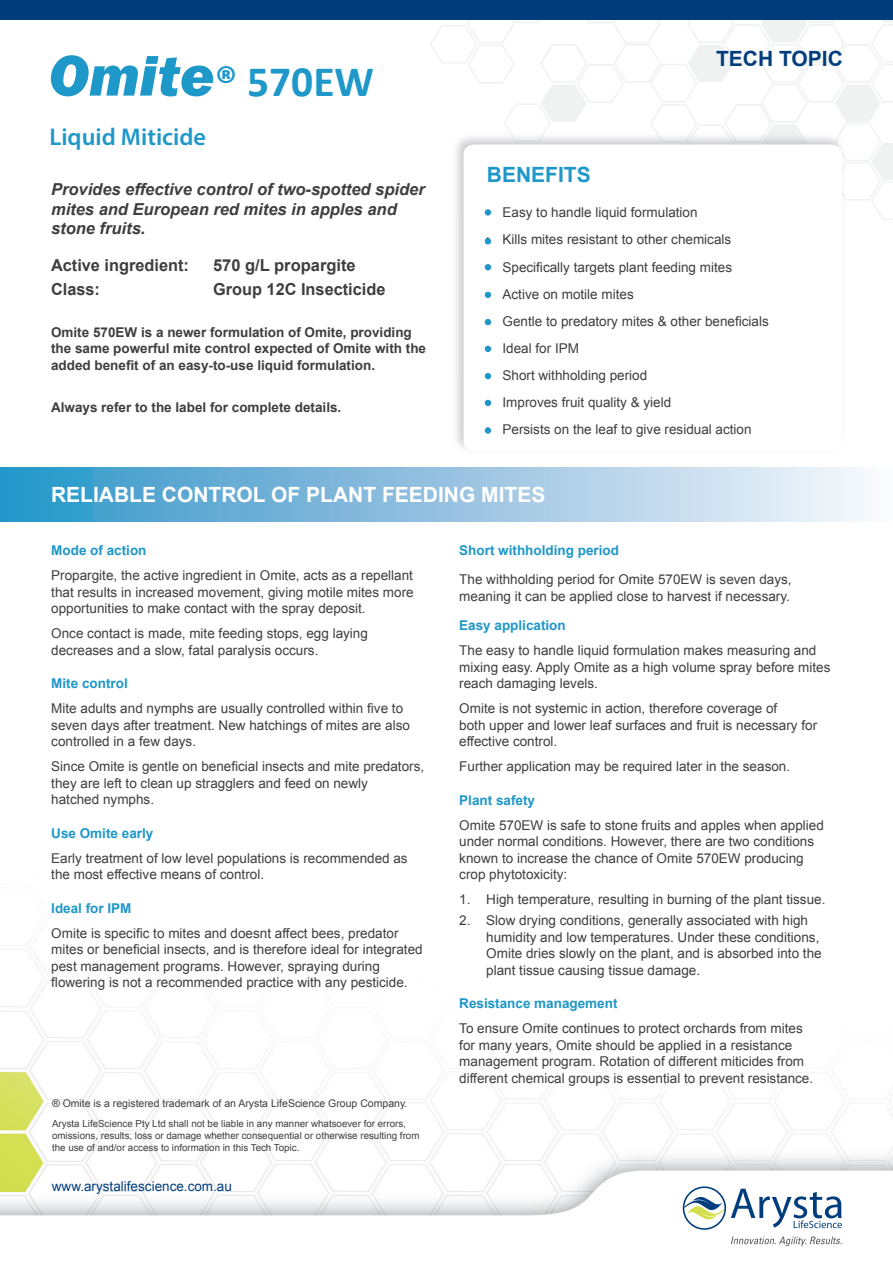
<style>
.page{position:relative;width:893px;height:1263px;background:#fff}
.page>*{position:absolute;margin:0;border:0;box-sizing:border-box;transform-origin:0 0}
.t1{font:700 43.5px "Calibri";color:#1e97c9}
.t2{font:600 24.3px "Myriad Pro";color:#1e97c9}
.t3{font:700 21px "Arial";color:#fff}
.t4{font:700 21px "Arial";color:#013d7d}
.t5{font:700 21px "Arial";color:#1e97c9}
.t6{font:italic 700 16.5px/19.5px "Arial";color:#3e3e3f}
.felsorolas{font:700 16.5px "Arial";color:#3e3e3f}
.para{font:700 16.5px "Arial";color:#3e3e3f}
.t7{font:13.5px/16.5px "Arial";color:#3e3e3f}
.para1{font:700 13.5px/16.5px "Arial";color:#3e3e3f}
.para1-2{font:700 13.5px "Arial";color:#1e97c9}
.t8{font:13.5px "Arial";color:#013d7d}
.t9{font:10.5px "Arial";color:#3e3e3f}
.t10{font:9.75px/12px "Arial";color:#3e3e3f}
.s1{font-family:"Franklin Gothic IT Cby BT";font-weight:800;font-style:italic;font-size:57px}
</style>
<div class="page">
<img style="left:0;top:928px;width:893px;height:319px">
<svg style="left:430px;top:19px;width:463px;height:201px"></svg>
<div style="left:0;top:468px;width:893px;height:54px;background:linear-gradient(to right,#2c93c7,#fdf7fb)"></div>
<svg style="left:683px;top:1186px;width:159px;height:44px"></svg>
<svg style="left:731px;top:1236px;width:111px;height:10px"></svg>
<div style="left:451px;top:132px;width:395px;height:323px;background:#bcbdc0;opacity:.75"></div>
<svg style="left:463px;top:145px;width:379px;height:306px"></svg>
<div style="left:485px;top:209px;width:6px;height:7px;background:#1e97c9;border-radius:50%"></div>
<svg style="left:485px;top:238px;width:6px;height:6px"></svg>
<svg style="left:485px;top:264px;width:6px;height:6px"></svg>
<svg style="left:485px;top:292px;width:6px;height:6px"></svg>
<svg style="left:485px;top:319px;width:6px;height:6px"></svg>
<svg style="left:485px;top:346px;width:6px;height:6px"></svg>
<svg style="left:485px;top:373px;width:6px;height:6px"></svg>
<svg style="left:485px;top:400px;width:6px;height:6px"></svg>
<div style="left:485px;top:427px;width:6px;height:7px;background:#1e97c9;border-radius:50%"></div>
<div style="left:0;top:0;width:893px;height:19px;background:#013d7d"></div>
<p class="t1" style="left:49px;top:53px;width:326px"><span class="s1">Omite</span>® 570EW</p>
<p class="t2" style="left:49px;top:121px;width:158px">Liquid Miticide</p>
<p class="t6" style="left:51px;top:180px;width:375px">Provides effective control of two-spotted spider mites and European red mites in apples and stone fruits.</p>
<p class="felsorolas" style="left:51px;top:254px;width:139px">Active ingredient:</p>
<p class="felsorolas" style="left:213px;top:254px;width:144px">570 g/L propargite</p>
<p class="para" style="left:51px;top:278px;width:51px">Class:</p>
<p class="para" style="left:213px;top:278px;width:174px">Group 12C Insecticide</p>
<p class="para1" style="left:51px;top:324px;width:377px">Omite 570EW is a newer formulation of Omite, providing the same powerful mite control expected of Omite with the added benefit of an easy-to-use liquid formulation.</p>
<p class="para1" style="left:51px;top:399px;width:292px">Always refer to the label for complete details.</p>
<p class="t5" style="left:487px;top:161px;width:105px">BENEFITS</p>
<p class="t4" style="left:716px;top:45px;width:128px">TECH TOPIC</p>
<p class="t7" style="left:485px;top:204px;width:214px">• Easy to handle liquid formulation</p>
<p class="t7" style="left:485px;top:232px;width:247px">• Kills mites resistant to other chemicals</p>
<p class="t7" style="left:485px;top:259px;width:248px">• Specifically targets plant feeding mites</p>
<p class="t7" style="left:485px;top:286px;width:150px">• Active on motile mites</p>
<p class="t7" style="left:485px;top:313px;width:285px">• Gentle to predatory mites &amp; other beneficials</p>
<p class="t7" style="left:485px;top:340px;width:95px">• Ideal for IPM</p>
<p class="t7" style="left:485px;top:367px;width:163px">• Short withholding period</p>
<p class="t7" style="left:485px;top:394px;width:187px">• Improves fruit quality &amp; yield</p>
<p class="t7" style="left:485px;top:421px;width:268px">• Persists on the leaf to give residual action</p>
<p class="t3" style="left:51px;top:480px;width:496px">RELIABLE CONTROL OF PLANT FEEDING MITES</p>
<p class="para1-2" style="left:51px;top:541px;width:97px">Mode of action</p>
<p class="t7" style="left:51px;top:567px;width:364px;text-align:justify">Propargite, the active ingredient in Omite, acts as a repellant that results in increased movement, giving motile mites more opportunities to make contact with the spray deposit.</p>
<p class="t7" style="left:51px;top:625px;width:318px">Once contact is made, mite feeding stops, egg laying decreases and a slow, fatal paralysis occurs.</p>
<p class="para1-2" style="left:51px;top:674px;width:78px">Mite control</p>
<p class="t7" style="left:51px;top:700px;width:360px">Mite adults and nymphs are usually controlled within five to seven days after treatment. New hatchings of mites are also controlled in a few days.</p>
<p class="t7" style="left:51px;top:758px;width:374px">Since Omite is gentle on beneficial insects and mite predators, they are left to clean up stragglers and feed on newly<br>hatched nymphs.</p>
<p class="para1-2" style="left:51px;top:824px;width:104px">Use Omite early</p>
<p class="t7" style="left:51px;top:850px;width:358px">Early treatment of low level populations is recommended as the most effective means of control.</p>
<p class="para1-2" style="left:51px;top:899px;width:82px">Ideal for IPM</p>
<p class="t7" style="left:51px;top:925px;width:373px">Omite is specific to mites and doesnt affect bees, predator mites or beneficial insects, and is therefore ideal for integrated pest management programs. However, spraying during flowering is not a recommended practice with any pesticide.</p>
<p class="t9" style="left:52px;top:1096px;width:357px">® Omite is a registered trademark of an Arysta LifeScience Group Company.</p>
<p class="t10" style="left:52px;top:1118px;width:369px">Arysta LifeScience Pty Ltd shall not be liable in any manner whatsoever for errors, omissions, results, loss or damage whether consequential or otherwise resulting from the use of and/or access to information in this Tech Topic.</p>
<p class="t8" style="left:52px;top:1177px;width:182px">www.arystalifescience.com.au</p>
<p class="para1-2" style="left:459px;top:541px;width:161px">Short withholding period</p>
<p class="t7" style="left:459px;top:572px;width:334px">The withholding period for Omite 570EW is seven days, meaning it can be applied close to harvest if necessary.</p>
<p class="para1-2" style="left:459px;top:616px;width:108px">Easy application</p>
<p class="t7" style="left:459px;top:642px;width:373px">The easy to handle liquid formulation makes measuring and mixing easy. Apply Omite as a high volume spray before mites reach damaging levels.</p>
<p class="t7" style="left:459px;top:700px;width:359px">Omite is not systemic in action, therefore coverage of<br>both upper and lower leaf surfaces and fruit is necessary for effective control.</p>
<p class="t7" style="left:459px;top:758px;width:332px">Further application may be required later in the season.</p>
<p class="para1-2" style="left:459px;top:791px;width:77px">Plant safety</p>
<p class="t7" style="left:459px;top:817px;width:366px">Omite 570EW is safe to stone fruits and apples when applied under normal conditions. However, there are two conditions known to increase the chance of Omite 570EW producing crop phytotoxicity:</p>
<p class="t7" style="left:459px;top:891px;width:368px">1. High temperature, resulting in burning of the plant tissue.</p>
<p class="t7" style="left:486px;top:912px;width:337px;text-indent:-27px">2. Slow drying conditions, generally associated with high humidity and low temperatures. Under these conditions, Omite dries slowly on the plant, and is absorbed into the plant tissue causing tissue damage.</p>
<p class="para1-2" style="left:459px;top:994px;width:160px">Resistance management</p>
<p class="t7" style="left:459px;top:1020px;width:355px">To ensure Omite continues to protect orchards from mites for many years, Omite should be applied in a resistance management program. Rotation of different miticides from different chemical groups is essential to prevent resistance.</p>
</div>
